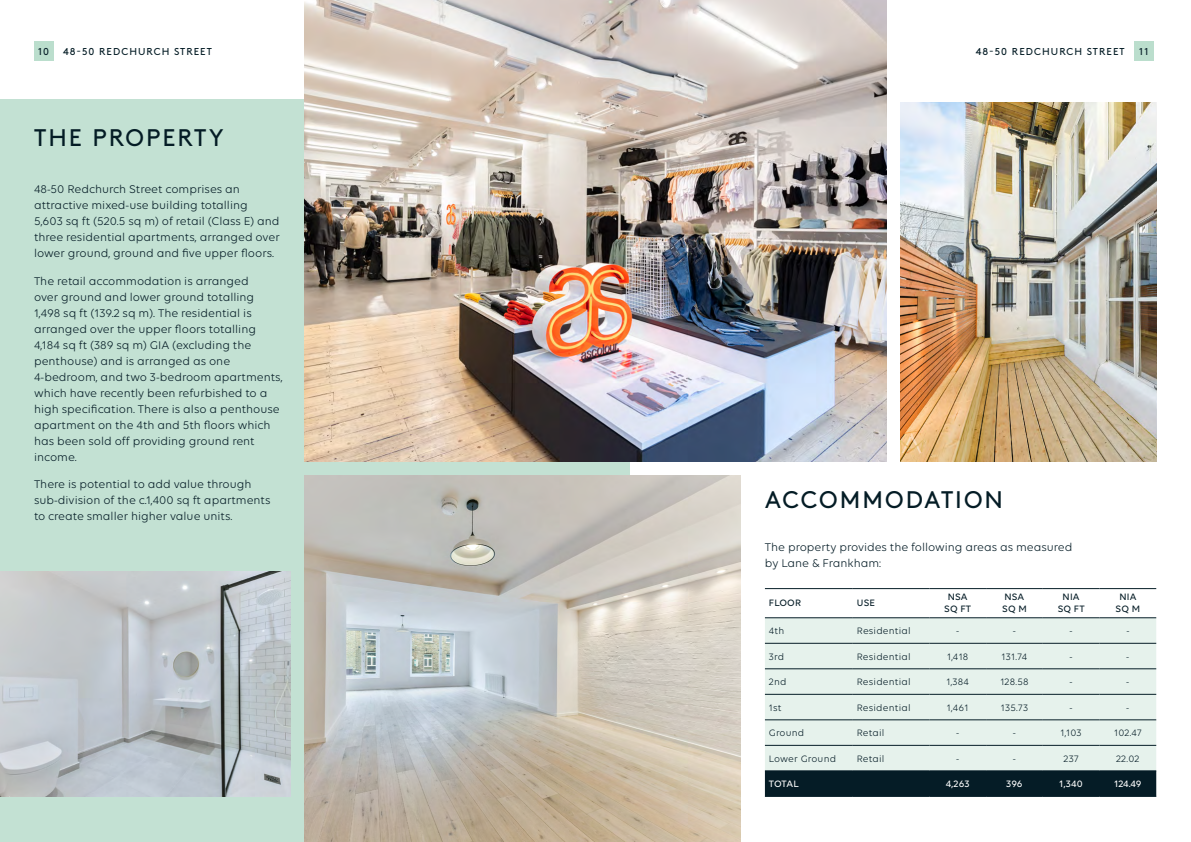
<style>
.page{position:relative;width:1191px;height:842px;background:#fff}
.page>*{position:absolute;margin:0;border:0;box-sizing:border-box;transform-origin:0 0}
.t1{font:24px "Brown";letter-spacing:.085em;color:#041c25}
.t2{font:12px/16px "Volte";color:#051c26}
.t3{font:10px "Volte";letter-spacing:.02em;color:#051c26}
.t4{font:10px "Brown";letter-spacing:.105em;color:#041c25}
.t5{font:500 10px/12px "Volte";letter-spacing:.02em;color:#051c26;text-align:center}
.t6{font:500 10px "Volte";color:#fff}
.t7{font:10px "Brown";color:#051c26}
</style>
<div class="page">
<div style="left:0;top:99px;width:629px;height:743px;background:#c3e1d3"></div>
<img style="left:305px;top:0;width:581px;height:461px">
<img style="left:305px;top:475px;width:436px;height:367px">
<img style="left:900px;top:102px;width:257px;height:359px">
<img style="left:0;top:572px;width:291px;height:225px">
<svg style="left:765px;top:589px;width:391px;height:1px"></svg>
<div style="left:765px;top:618px;width:391px;height:153px;background:#e6f2ec"></div>
<div style="left:765px;top:772px;width:391px;height:24px;background:#051c26"></div>
<hr style="left:765px;top:588px;width:88px;height:1px;background:#051c26">
<hr style="left:853px;top:588px;width:76px;height:1px;background:#051c26">
<hr style="left:929px;top:588px;width:57px;height:1px;background:#051c26">
<hr style="left:986px;top:588px;width:56px;height:1px;background:#051c26">
<hr style="left:1042px;top:588px;width:57px;height:1px;background:#051c26">
<hr style="left:1099px;top:588px;width:57px;height:1px;background:#051c26">
<hr style="left:765px;top:617px;width:88px;height:1px;background:#051c26">
<hr style="left:853px;top:617px;width:76px;height:1px;background:#051c26">
<hr style="left:929px;top:617px;width:57px;height:1px;background:#051c26">
<hr style="left:986px;top:617px;width:56px;height:1px;background:#051c26">
<hr style="left:1042px;top:617px;width:57px;height:1px;background:#051c26">
<hr style="left:1099px;top:617px;width:57px;height:1px;background:#051c26">
<hr style="left:765px;top:643px;width:88px;height:1px;background:#051c26">
<hr style="left:853px;top:643px;width:76px;height:1px;background:#051c26">
<hr style="left:929px;top:643px;width:57px;height:1px;background:#051c26">
<hr style="left:986px;top:643px;width:56px;height:1px;background:#051c26">
<hr style="left:1042px;top:643px;width:57px;height:1px;background:#051c26">
<hr style="left:1099px;top:643px;width:57px;height:1px;background:#051c26">
<hr style="left:765px;top:668px;width:88px;height:1px;background:#051c26">
<hr style="left:853px;top:668px;width:76px;height:1px;background:#051c26">
<hr style="left:929px;top:668px;width:57px;height:1px;background:#051c26">
<hr style="left:986px;top:668px;width:56px;height:1px;background:#051c26">
<hr style="left:1042px;top:668px;width:57px;height:1px;background:#051c26">
<hr style="left:1099px;top:668px;width:57px;height:1px;background:#051c26">
<hr style="left:765px;top:694px;width:88px;height:1px;background:#051c26">
<hr style="left:853px;top:694px;width:76px;height:1px;background:#051c26">
<hr style="left:929px;top:694px;width:57px;height:1px;background:#051c26">
<hr style="left:986px;top:694px;width:56px;height:1px;background:#051c26">
<hr style="left:1042px;top:694px;width:57px;height:1px;background:#051c26">
<hr style="left:1099px;top:694px;width:57px;height:1px;background:#051c26">
<hr style="left:765px;top:720px;width:88px;height:1px;background:#051c26">
<hr style="left:853px;top:720px;width:76px;height:1px;background:#051c26">
<hr style="left:929px;top:720px;width:57px;height:1px;background:#051c26">
<hr style="left:986px;top:720px;width:56px;height:1px;background:#051c26">
<hr style="left:1042px;top:720px;width:57px;height:1px;background:#051c26">
<hr style="left:1099px;top:720px;width:57px;height:1px;background:#051c26">
<hr style="left:765px;top:745px;width:88px;height:1px;background:#051c26">
<hr style="left:853px;top:745px;width:76px;height:1px;background:#051c26">
<hr style="left:929px;top:745px;width:57px;height:1px;background:#051c26">
<hr style="left:986px;top:745px;width:56px;height:1px;background:#051c26">
<hr style="left:1042px;top:745px;width:57px;height:1px;background:#051c26">
<hr style="left:1099px;top:745px;width:57px;height:1px;background:#051c26">
<hr style="left:765px;top:771px;width:88px;height:1px;background:#051c26">
<hr style="left:853px;top:771px;width:76px;height:1px;background:#051c26">
<hr style="left:929px;top:771px;width:57px;height:1px;background:#051c26">
<hr style="left:986px;top:771px;width:56px;height:1px;background:#051c26">
<hr style="left:1042px;top:771px;width:57px;height:1px;background:#051c26">
<hr style="left:1099px;top:771px;width:57px;height:1px;background:#051c26">
<hr style="left:765px;top:796px;width:88px;height:1px;background:#051c26">
<hr style="left:853px;top:796px;width:76px;height:1px;background:#051c26">
<hr style="left:929px;top:796px;width:57px;height:1px;background:#051c26">
<hr style="left:986px;top:796px;width:56px;height:1px;background:#051c26">
<hr style="left:1042px;top:796px;width:57px;height:1px;background:#051c26">
<hr style="left:1099px;top:796px;width:57px;height:1px;background:#051c26">
<div style="left:34px;top:41px;width:19px;height:20px;background:#bbdecd"></div>
<div style="left:1134px;top:41px;width:19px;height:20px;background:#bbdecd"></div>
<p class="t7" style="left:38px;top:44px;width:12px">10</p>
<p class="t7" style="left:1139px;top:44px;width:11px">11</p>
<p class="t4" style="left:63px;top:44px;width:150px">48-50 REDCHURCH STREET</p>
<p class="t4" style="left:975px;top:44px;width:150px">48-50 REDCHURCH STREET</p>
<h1 class="t1" style="left:34px;top:119px;width:191px">THE PROPERTY</h1>
<p class="t2" style="left:34px;top:181px;width:247px">48-50 Redchurch Street comprises an attractive mixed-use building totalling<br>5,603 sq ft (520.5 sq m) of retail (Class E) and three residential apartments, arranged over lower ground, ground and five upper floors.</p>
<p class="t2" style="left:34px;top:272px;width:250px">The retail accommodation is arranged<br>over ground and lower ground totalling 1,498 sq ft (139.2 sq m). The residential is arranged over the upper floors totalling 4,184 sq ft (389 sq m) GIA (excluding the penthouse) and is arranged as one 4-bedroom, and two 3-bedroom apartments, which have recently been refurbished to a high specification. There is also a penthouse apartment on the 4th and 5th floors which has been sold off providing ground rent income.</p>
<p class="t2" style="left:34px;top:476px;width:238px">There is potential to add value through sub-division of the c.1,400 sq ft apartments to create smaller higher value units.</p>
<h1 class="t1" style="left:765px;top:481px;width:239px">ACCOMMODATION</h1>
<p class="t2" style="left:765px;top:539px;width:309px">The property provides the following areas as measured by Lane &amp; Frankham:</p>
<p class="t5" style="left:769px;top:596px;width:34px">FLOOR</p>
<p class="t5" style="left:857px;top:596px;width:20px">USE</p>
<p class="t5" style="left:944px;top:590px;width:28px">NSA<br>SQ FT</p>
<p class="t5" style="left:1002px;top:590px;width:26px;text-align:left">NSA<br>SQ M</p>
<p class="t5" style="left:1057px;top:590px;width:28px">NIA<br>SQ FT</p>
<p class="t5" style="left:1115px;top:590px;width:26px">NIA<br>SQ M</p>
<p class="t3" style="left:769px;top:625px;width:17px">4th</p>
<p class="t3" style="left:857px;top:625px;width:55px">Residential</p>
<p class="t3" style="left:956px;top:625px;width:5px">-</p>
<p class="t3" style="left:1013px;top:625px;width:5px">-</p>
<p class="t3" style="left:1069px;top:625px;width:5px">-</p>
<p class="t3" style="left:1126px;top:625px;width:5px">-</p>
<p class="t3" style="left:769px;top:651px;width:17px">3rd</p>
<p class="t3" style="left:857px;top:651px;width:55px">Residential</p>
<p class="t3" style="left:947px;top:651px;width:23px">1,418</p>
<p class="t3" style="left:1001px;top:651px;width:27px">131.74</p>
<p class="t3" style="left:1069px;top:651px;width:5px">-</p>
<p class="t3" style="left:1126px;top:651px;width:5px">-</p>
<p class="t3" style="left:769px;top:676px;width:19px">2nd</p>
<p class="t3" style="left:856px;top:676px;width:55px">Residential</p>
<p class="t3" style="left:946px;top:676px;width:24px">1,384</p>
<p class="t3" style="left:1000px;top:676px;width:30px">128.58</p>
<p class="t3" style="left:1069px;top:676px;width:5px">-</p>
<p class="t3" style="left:1126px;top:676px;width:5px">-</p>
<p class="t3" style="left:769px;top:702px;width:14px">1st</p>
<p class="t3" style="left:856px;top:702px;width:55px">Residential</p>
<p class="t3" style="left:947px;top:702px;width:23px">1,461</p>
<p class="t3" style="left:1000px;top:702px;width:29px">135.73</p>
<p class="t3" style="left:1069px;top:702px;width:5px">-</p>
<p class="t3" style="left:1126px;top:702px;width:5px">-</p>
<p class="t3" style="left:769px;top:727px;width:37px">Ground</p>
<p class="t3" style="left:856px;top:727px;width:29px">Retail</p>
<p class="t3" style="left:956px;top:727px;width:5px">-</p>
<p class="t3" style="left:1012px;top:727px;width:5px">-</p>
<p class="t3" style="left:1060px;top:727px;width:23px">1,103</p>
<p class="t3" style="left:1114px;top:727px;width:29px">102.47</p>
<p class="t3" style="left:769px;top:753px;width:69px">Lower Ground</p>
<p class="t3" style="left:856px;top:753px;width:29px">Retail</p>
<p class="t3" style="left:956px;top:753px;width:5px">-</p>
<p class="t3" style="left:1012px;top:753px;width:5px">-</p>
<p class="t3" style="left:1063px;top:753px;width:17px">237</p>
<p class="t3" style="left:1116px;top:753px;width:25px">22.02</p>
<p class="t6" style="left:769px;top:778px;width:31px">TOTAL</p>
<p class="t6" style="left:945px;top:778px;width:25px">4,263</p>
<p class="t6" style="left:1006px;top:778px;width:18px">396</p>
<p class="t6" style="left:1059px;top:778px;width:25px">1,340</p>
<p class="t6" style="left:1114px;top:778px;width:29px">124.49</p>
</div>
